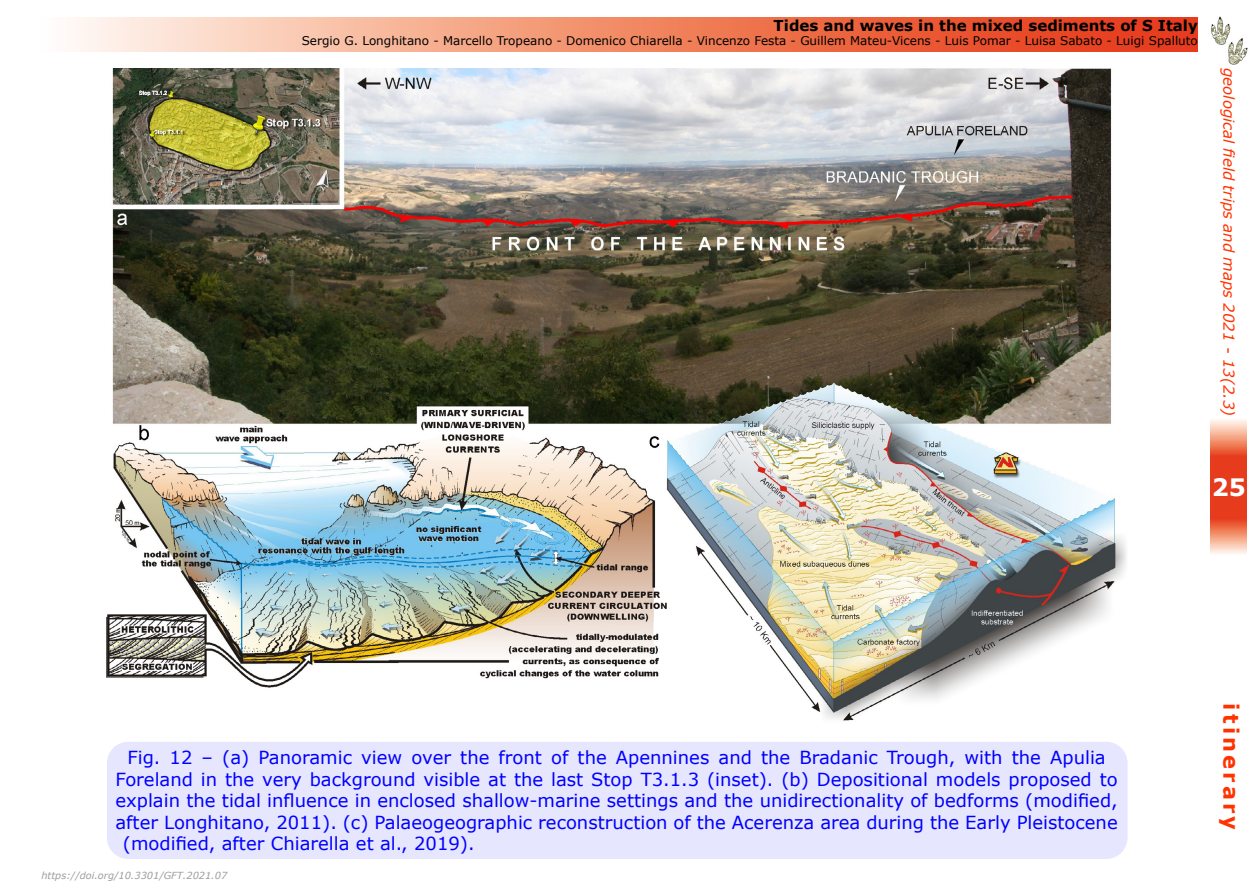
<style>
.page{position:relative;width:1259px;height:893px;background:#fff}
.page>*{position:absolute;margin:0;border:0;box-sizing:border-box;transform-origin:0 0}
.t1{font:700 24px "Verdana";color:#fff}
.t2{font:700 21px "Verdana";letter-spacing:.15em;color:#ff3200}
.t3{font:18px "Verdana";color:#00f}
.t4{font:700 15px "Verdana";color:#000}
.t5{font:italic 15px "Verdana";color:#ff3200}
.t6{font:12px "Verdana";color:#000}
.t7{font:italic 9.75px "Verdana";color:#9d9d9c}
</style>
<div class="page">
<svg style="left:1210px;top:420px;width:37px;height:134px;background:#ed6f52"></svg>
<svg style="left:71px;top:17px;width:1126px;height:34px;background:#f18d6f"></svg>
<img style="left:1211px;top:16px;width:37px;height:49px">
<img style="left:107px;top:68px;width:1020px;height:653px">
<div style="left:107px;top:742px;width:1020px;height:117px;background:#e6e6ff;border-radius:21px"></div>
<p class="t4" style="left:773px;top:18px;width:426px">Tides and waves in the mixed sediments of S Italy</p>
<p class="t6" style="left:302px;top:35px;width:897px">Sergio G. Longhitano - Marcello Tropeano - Domenico Chiarella - Vincenzo Festa - Guillem Mateu-Vicens - Luis Pomar - Luisa Sabato - Luigi Spalluto</p>
<p class="t5" style="left:1238px;top:68px;width:350px;rotate:90deg">geological field trips and maps 2021 - 13(2.3)</p>
<h1 class="t1" style="left:1211px;top:476px;width:36px">25</h1>
<p class="t3" style="left:127px;top:749px;width:979px">Fig. 12 – (a) Panoramic view over the front of the Apennines and the Bradanic Trough, with the Apulia</p>
<p class="t3" style="left:115px;top:771px;width:1004px">Foreland in the very background visible at the last Stop T3.1.3 (inset). (b) Depositional models proposed to</p>
<p class="t3" style="left:115px;top:789px;width:1004px">explain the tidal influence in enclosed shallow-marine settings and the unidirectionality of bedforms (modified,</p>
<p class="t3" style="left:115px;top:814px;width:1004px">after Longhitano, 2011). (c) Palaeogeographic reconstruction of the Acerenza area during the Early Pleistocene</p>
<p class="t3" style="left:123px;top:832px;width:353px">(modified, after Chiarella et al., 2019).</p>
<p class="t7" style="left:41px;top:870px;width:187px">https://doi.org/10.3301/GFT.2021.07</p>
<p class="t2" style="left:1240px;top:703px;width:128px;rotate:90deg">itinerary</p>
</div>
